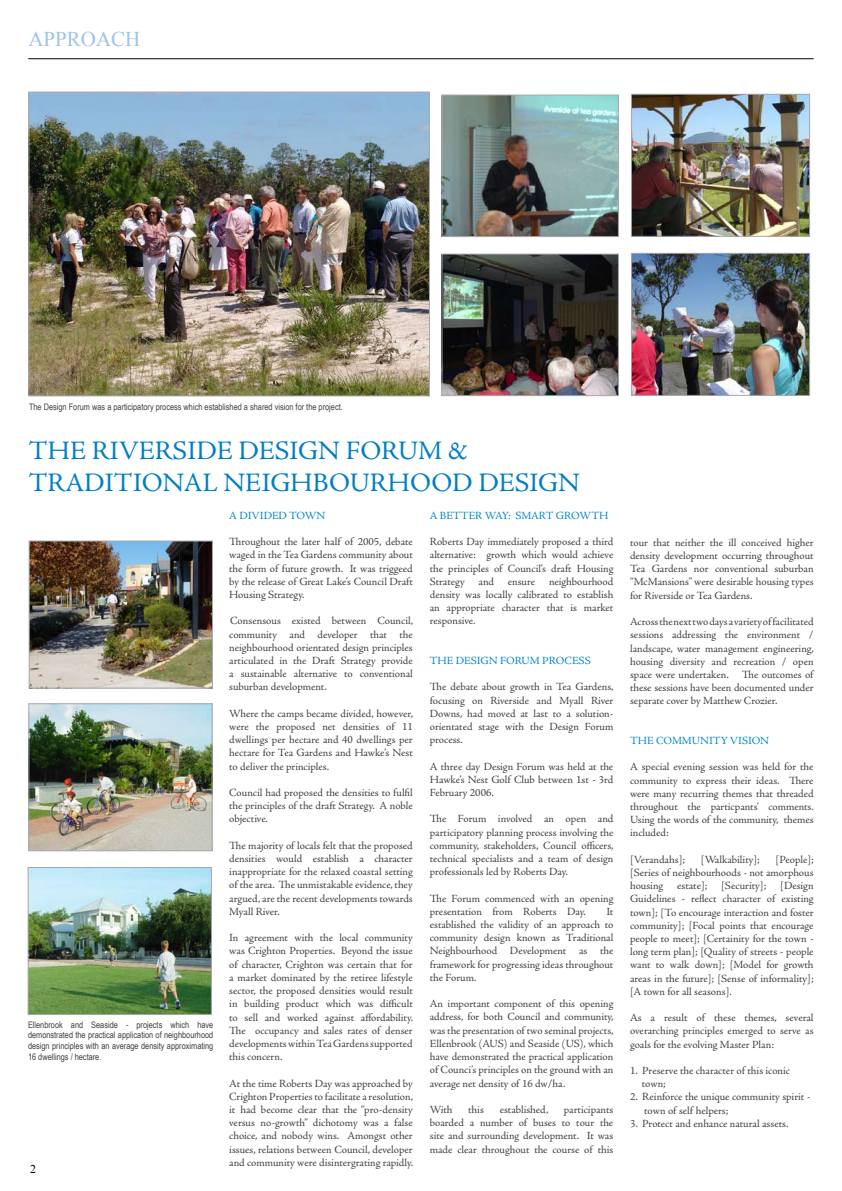
<style>
.page{position:relative;width:842px;height:1191px;background:#fff}
.page>*{position:absolute;margin:0;border:0;box-sizing:border-box;transform-origin:0 0}
.t1{font:26.7px/32px "Adobe Jenson Pro";color:#007dc5}
.t2{font:21px "Times New Roman";color:#a1c3e7}
.t3{font:12px "Times New Roman";color:#000}
.t4{font:11px/13.2px "Adobe Jenson Pro";letter-spacing:-.005em;color:#414142;text-align:justify}
.t5{font:11px "Adobe Jenson Pro";letter-spacing:-.005em;color:#0085c9}
.t6{font:9px/10.8px "Arial Narrow";color:#414142;text-align:justify}
</style>
<div class="page">
<img style="left:633px;top:96px;width:175px;height:139px">
<div style="left:631px;top:94px;width:179px;height:143px;border:1px solid #a7a9ac"></div>
<img style="left:444px;top:97px;width:173px;height:138px">
<div style="left:442px;top:95px;width:177px;height:142px;border:1px solid #a7a9ac"></div>
<img style="left:30px;top:94px;width:398px;height:300px">
<div style="left:28px;top:92px;width:402px;height:304px;border:1px solid #a7a9ac"></div>
<hr style="left:28px;top:58px;width:786px;height:1px;background:#000">
<img style="left:31px;top:542px;width:180px;height:144px">
<div style="left:29px;top:540px;width:184px;height:148px;border:1px solid #a7a9ac"></div>
<img style="left:30px;top:705px;width:180px;height:144px">
<div style="left:28px;top:703px;width:184px;height:148px;border:1px solid #a7a9ac"></div>
<img style="left:30px;top:869px;width:180px;height:144px">
<div style="left:28px;top:867px;width:184px;height:148px;border:1px solid #a7a9ac"></div>
<img style="left:633px;top:255px;width:175px;height:139px">
<div style="left:631px;top:253px;width:179px;height:143px;border:1px solid #a7a9ac"></div>
<img style="left:444px;top:256px;width:173px;height:138px">
<div style="left:442px;top:254px;width:177px;height:142px;border:1px solid #a7a9ac"></div>
<h2 class="t2" style="left:28px;top:24px;width:114px">APPROACH</h2>
<p class="t6" style="left:29px;top:401px;width:315px">The Design Forum was a participatory process which established a shared vision for the project.</p>
<h1 class="t1" style="left:29px;top:435px;width:553px">THE RIVERSIDE DESIGN FORUM &amp;<br>TRADITIONAL NEIGHBOURHOOD DESIGN</h1>
<p class="t6" style="left:28px;top:1018px;width:187px">Ellenbrook and Seaside - projects which have demonstrated the practical application of neighbourhood design principles with an average density approximating 16 dwellings / hectare.</p>
<p class="t3" style="left:30px;top:1161px;width:7px">2</p>
<p class="t5" style="left:229px;top:509px;width:98px">A DIVIDED TOWN</p>
<p class="t4" style="left:229px;top:535px;width:185px">Throughout the later half of 2005, debate waged in the Tea Gardens community about the form of future growth. It was triggeed by the release of Great Lake’s Council Draft Housing Strategy.</p>
<p class="t4" style="left:229px;top:614px;width:185px">Consensous existed between Council, community and developer that the neighbourhood orientated design principles articulated in the Draft Strategy provide a sustainable alternative to conventional suburban development.</p>
<p class="t4" style="left:229px;top:707px;width:185px">Where the camps became divided, however, were the proposed net densities of 11 dwellings per hectare and 40 dwellings per hectare for Tea Gardens and Hawke’s Nest to deliver the principles.</p>
<p class="t4" style="left:229px;top:786px;width:185px">Council had proposed the densities to fulfil the principles of the draft Strategy. A noble objective.</p>
<p class="t4" style="left:229px;top:839px;width:185px">The majority of locals felt that the proposed densities would establish a character inappropriate for the relaxed coastal setting of the area. The unmistakable evidence, they argued, are the recent developments towards Myall River.</p>
<p class="t4" style="left:229px;top:931px;width:185px">In agreement with the local community was Crighton Properties. Beyond the issue of character, Crighton was certain that for a market dominated by the retiree lifestyle sector, the proposed densities would result in building product which was difficult to sell and worked against affordability.<br>The occupancy and sales rates of denser developments within Tea Gardens supported this concern.</p>
<p class="t4" style="left:229px;top:1076px;width:185px">At the time Roberts Day was approached by Crighton Properties to facilitate a resolution, it had become clear that the “pro-density versus no-growth” dichotomy was a false choice, and nobody wins. Amongst other issues, relations between Council, developer and community were disintergrating rapidly.</p>
<p class="t5" style="left:430px;top:509px;width:180px">A BETTER WAY: SMART GROWTH</p>
<p class="t4" style="left:430px;top:535px;width:185px">Roberts Day immediately proposed a third alternative: growth which would achieve the principles of Council’s draft Housing Strategy</p>
<p class="t4" style="left:430px;top:575px;width:185px;text-indent:119px">neighbourhood density was locally calibrated to establish an appropriate character that is market responsive.</p>
<p class="t5" style="left:430px;top:654px;width:162px">THE DESIGN FORUM PROCESS</p>
<p class="t4" style="left:430px;top:680px;width:185px">The debate about growth in Tea Gardens, focusing on Riverside and Myall River Downs, had moved at last to a solution&shy;orientated stage with the Design Forum process.</p>
<p class="t4" style="left:430px;top:759px;width:185px">A three day Design Forum was held at the Hawke’s Nest Golf Club between 1st - 3rd February 2006.</p>
<p class="t4" style="left:430px;top:812px;width:185px">The Forum involved an open and participatory planning process involving the community, stakeholders, Council officers, technical specialists and a team of design professionals led by Roberts Day.</p>
<p class="t4" style="left:430px;top:891px;width:185px">The Forum commenced with an opening presentation from Roberts Day.</p>
<p class="t4" style="left:478px;top:575px;width:17px">and</p>
<p class="t4" style="left:508px;top:575px;width:29px">ensure</p>
<p class="t4" style="left:430px;top:905px;width:185px;text-indent:177px">It established the validity of an approach to community design known as Traditional Neighbourhood Development as the framework for progressing ideas throughout the Forum.</p>
<p class="t4" style="left:430px;top:997px;width:185px">An important component of this opening address, for both Council and community, was the presentation of two seminal projects, Ellenbrook (AUS) and Seaside (US), which have demonstrated the practical application of Counci’s principles on the ground with an average net density of 16 dw/ha.</p>
<p class="t4" style="left:430px;top:1103px;width:24px">With</p>
<p class="t4" style="left:468px;top:1103px;width:17px">this</p>
<p class="t4" style="left:500px;top:1103px;width:50px">established,</p>
<p class="t4" style="left:430px;top:1103px;width:185px;text-indent:134px">participants boarded a number of buses to tour the site and surrounding development. It was made clear throughout the course of this</p>
<p class="t4" style="left:630px;top:536px;width:185px">tour that neither the ill conceived higher density development occurring throughout Tea Gardens nor conventional suburban “McMansions” were desirable housing types for Riverside or Tea Gardens.</p>
<p class="t4" style="left:630px;top:615px;width:185px">Across the next two days a variety of facilitated sessions addressing the environment / landscape, water management engineering, housing diversity and recreation / open space were undertaken. The outcomes of these sessions have been documented under separate cover by Matthew Crozier.</p>
<p class="t5" style="left:630px;top:734px;width:141px">THE COMMUNITY VISION</p>
<p class="t4" style="left:630px;top:760px;width:185px">A special evening session was held for the community to express their ideas. There were many recurring themes that threaded throughout the particpants’ comments.<br>Using the words of the community, themes included:</p>
<p class="t4" style="left:630px;top:853px;width:57px">[Verandahs];</p>
<p class="t4" style="left:701px;top:853px;width:61px">[Walkability];</p>
<p class="t4" style="left:630px;top:853px;width:185px;text-indent:146px">[People]; [Series of neighbourhoods - not amorphous housing</p>
<p class="t4" style="left:630px;top:879px;width:185px;text-indent:150px">[Design Guidelines - reflect character of existing town]; [To encourage interaction and foster community]; [Focal points that encourage people to meet]; [Certainity for the town - long term plan]; [Quality of streets - people want to walk down]; [Model for growth areas in the future]; [Sense of informality]; [A town for all seasons].</p>
<p class="t4" style="left:630px;top:1011px;width:185px">As a result of these themes, several overarching principles emerged to serve as goals for the evolving Master Plan:</p>
<p class="t4" style="left:642px;top:1064px;width:150px;text-indent:-12px">1. Preserve the character of this iconic town;</p>
<p class="t4" style="left:644px;top:1090px;width:167px;text-indent:-14px">2. Reinforce the unique community spirit - town of self helpers;</p>
<p class="t4" style="left:630px;top:1117px;width:160px">3. Protect and enhance natural assets.</p>
<p class="t4" style="left:677px;top:879px;width:32px">estate];</p>
<p class="t4" style="left:721px;top:879px;width:47px">[Security];</p>
</div>
